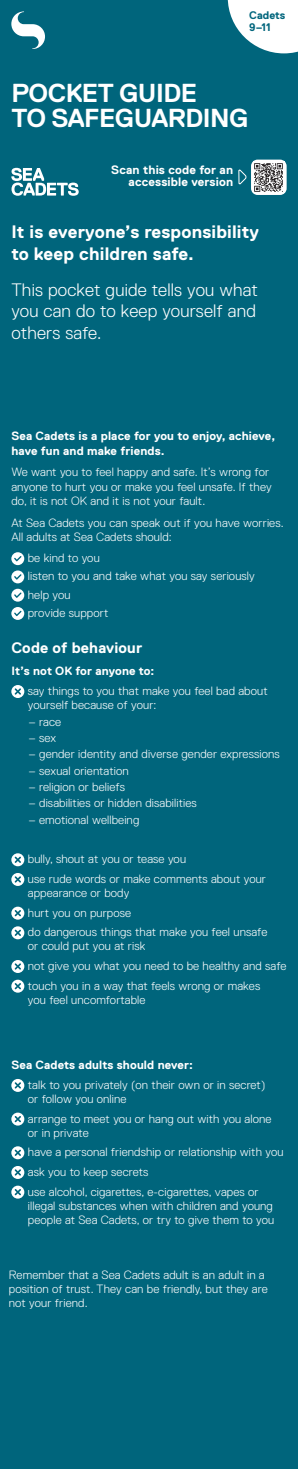
<style>
.page{position:relative;width:298px;height:1469px;background:#fff}
.page>*{position:absolute;margin:0;border:0;box-sizing:border-box;transform-origin:0 0}
.t1{font:700 26px/24.4px "Replica Std";letter-spacing:-.02em;color:#fff}
.t2{font:300 18px/21.6px "Replica Std";letter-spacing:.01em;color:#fff}
.t3{font:700 18px/21.6px "Replica Std";letter-spacing:.01em;color:#fff}
.t4{font:700 15.2px "Replica Std";letter-spacing:.01em;color:#fff}
.t5{font:700 12.2px/12.2px "Replica Std";letter-spacing:.01em;color:#fff;text-align:right}
.t6{font:300 12px/14px "Replica Std";letter-spacing:.01em;color:#fff}
.t7{font:700 12px/14.4px "Replica Std";letter-spacing:.01em;color:#fff}
.t8{font:700 11px/12px "Replica Std";color:#00657c}
</style>
<div class="page">
<div style="left:0;top:0;width:298px;height:1468px;background:#00657c"></div>
<svg style="left:11px;top:11px;width:34px;height:38px"></svg>
<svg style="left:11px;top:168px;width:68px;height:28px"></svg>
<svg style="left:11px;top:552px;width:13px;height:49px"></svg>
<svg style="left:11px;top:607px;width:13px;height:13px"></svg>
<svg style="left:11px;top:685px;width:13px;height:13px"></svg>
<svg style="left:11px;top:853px;width:13px;height:13px"></svg>
<svg style="left:11px;top:873px;width:13px;height:13px"></svg>
<svg style="left:11px;top:906px;width:13px;height:13px"></svg>
<svg style="left:11px;top:926px;width:13px;height:13px"></svg>
<svg style="left:11px;top:960px;width:13px;height:13px"></svg>
<svg style="left:11px;top:979px;width:13px;height:13px"></svg>
<svg style="left:11px;top:1079px;width:13px;height:12px"></svg>
<svg style="left:11px;top:1112px;width:13px;height:13px"></svg>
<svg style="left:11px;top:1146px;width:13px;height:13px"></svg>
<svg style="left:11px;top:1166px;width:13px;height:12px"></svg>
<svg style="left:11px;top:1185px;width:13px;height:13px"></svg>
<svg style="left:227px;top:0;width:71px;height:195px"></svg>
<p class="t8" style="left:249px;top:10px;width:37px">Cadets<br>9–11</p>
<p class="t1" style="left:11px;top:81px;width:238px">POCKET GUIDE<br>TO SAFEGUARDING</p>
<p class="t5" style="left:111px;top:164px;width:123px">Scan this code for an accessible version</p>
<p class="t3" style="left:11px;top:221px;width:249px">It is everyone’s responsibility to keep children safe.</p>
<p class="t2" style="left:11px;top:279px;width:248px">This pocket guide tells you what you can do to keep yourself and others safe.</p>
<p class="t7" style="left:11px;top:429px;width:265px">Sea Cadets is a place for you to enjoy, achieve, have fun and make friends.</p>
<p class="t6" style="left:11px;top:465px;width:262px;line-height:14.4px">We want you to feel happy and safe. It’s wrong for anyone to hurt you or make you feel unsafe. If they do, it is not OK and it is not your fault.</p>
<p class="t6" style="left:11px;top:515px;width:273px;line-height:14.4px">At Sea Cadets you can speak out if you have worries.<br>All adults at Sea Cadets should:</p>
<p class="t6" style="left:28px;top:551px;width:73px">be kind to you</p>
<p class="t6" style="left:28px;top:569px;width:228px">listen to you and take what you say seriously</p>
<p class="t6" style="left:28px;top:587px;width:44px">help you</p>
<p class="t6" style="left:28px;top:606px;width:82px">provide support</p>
<p class="t4" style="left:11px;top:639px;width:132px">Code of behaviour</p>
<p class="t7" style="left:11px;top:664px;width:144px">It’s not OK for anyone to:</p>
<p class="t6" style="left:28px;top:684px;width:241px">say things to you that make you feel bad about yourself because of your:</p>
<p class="t6" style="left:28px;top:714px;width:34px">– race</p>
<p class="t6" style="left:28px;top:731px;width:29px">– sex</p>
<p class="t6" style="left:28px;top:747px;width:253px">– gender identity and diverse gender expressions</p>
<p class="t6" style="left:28px;top:763px;width:102px">– sexual orientation</p>
<p class="t6" style="left:28px;top:780px;width:98px">– religion or beliefs</p>
<p class="t6" style="left:28px;top:796px;width:170px">– disabilities or hidden disabilities</p>
<p class="t6" style="left:28px;top:812px;width:112px">– emotional wellbeing</p>
<p class="t6" style="left:28px;top:852px;width:160px">bully, shout at you or tease you</p>
<p class="t6" style="left:28px;top:871px;width:239px">use rude words or make comments about your appearance or body</p>
<p class="t6" style="left:28px;top:905px;width:105px">hurt you on purpose</p>
<p class="t6" style="left:28px;top:925px;width:241px">do dangerous things that make you feel unsafe or could put you at risk</p>
<p class="t6" style="left:28px;top:959px;width:260px">not give you what you need to be healthy and safe</p>
<p class="t6" style="left:28px;top:978px;width:234px">touch you in a way that feels wrong or makes you feel uncomfortable</p>
<p class="t7" style="left:11px;top:1057px;width:183px">Sea Cadets adults should never:</p>
<p class="t6" style="left:28px;top:1077px;width:239px">talk to you privately (on their own or in secret) or follow you online</p>
<p class="t6" style="left:28px;top:1111px;width:245px">arrange to meet you or hang out with you alone or in private</p>
<p class="t6" style="left:28px;top:1145px;width:257px">have a personal friendship or relationship with you</p>
<p class="t6" style="left:28px;top:1164px;width:122px">ask you to keep secrets</p>
<p class="t6" style="left:28px;top:1184px;width:248px">use alcohol, cigarettes, e-cigarettes, vapes or illegal substances when with children and young people at Sea Cadets, or try to give them to you</p>
<p class="t6" style="left:9px;top:1267px;width:260px">Remember that a Sea Cadets adult is an adult in a position of trust. They can be friendly, but they are not your friend.</p>
</div>
